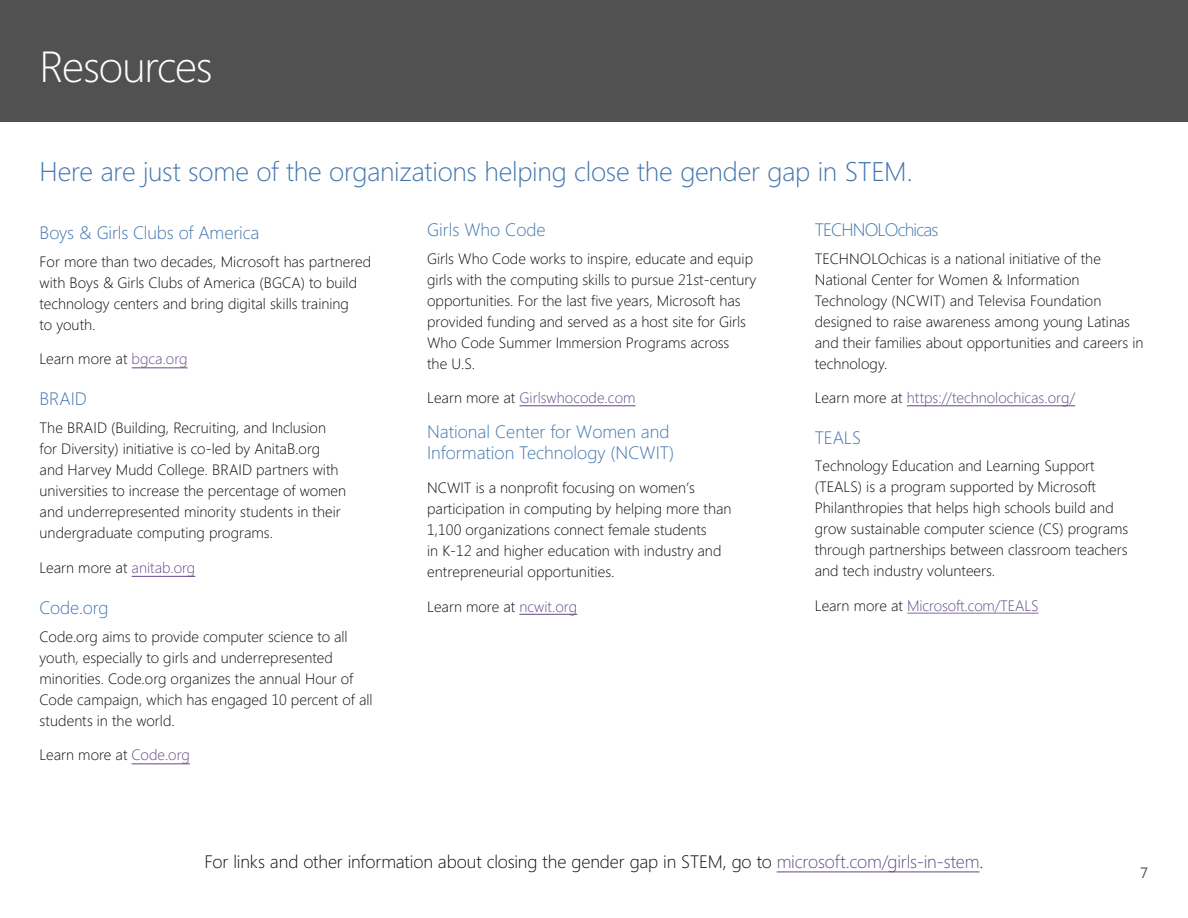
<style>
.page{position:relative;width:1188px;height:918px;background:#fff}
.page>*{position:absolute;margin:0;border:0;box-sizing:border-box;transform-origin:0 0}
.t1{font:300 43.5px "Segoe";letter-spacing:-.025em;color:#fff}
.t2{font:300 27px "Segoe";letter-spacing:-.01em;color:#4175ae}
.t3{font:300 18px/21px "Segoe";color:#4175ae}
.t4{font:300 18px "Segoe";letter-spacing:-.01em;color:#080d0c}
.t5{font:300 18px "Segoe";letter-spacing:-.05em;color:#4175ae}
.t6{font:300 15px/21px "Segoe";color:#080d0c}
.t7{font:300 15px "Segoe";color:#624785}
.t8{font:300 15px "Segoe UI";letter-spacing:-.005em;color:#624785}
.t9{font:15px "Segoe";color:#515151}
.s1{color:#624785}
.s2{color:#080d0c}
.s3{font-family:"Segoe UI"}
.s4{font-family:"Segoe";color:#080d0c}
.s5{color:#231f20}
</style>
<div class="page">
<div style="left:0;top:0;width:1188px;height:121px;background:#515151"></div>
<hr style="left:132px;top:367px;width:56px;height:1px;background:#624785">
<hr style="left:132px;top:576px;width:63px;height:1px;background:#624785">
<hr style="left:132px;top:763px;width:58px;height:1px;background:#624785">
<hr style="left:777px;top:872px;width:203px;height:1px;background:#624785">
<hr style="left:519px;top:614px;width:58px;height:1px;background:#624785">
<hr style="left:519px;top:405px;width:116px;height:1px;background:#624785">
<hr style="left:907px;top:405px;width:168px;height:1px;background:#624785">
<hr style="left:907px;top:613px;width:132px;height:1px;background:#624785">
<h1 class="t1" style="left:40px;top:36px;width:175px">Resources</h1>
<h2 class="t2" style="left:40px;top:153px;width:875px">Here are just some of the organizations helping close the gender gap in STEM.</h2>
<p class="t3" style="left:40px;top:222px;width:221px">Boys &amp; Girls Clubs of America</p>
<p class="t6" style="left:40px;top:250px;width:333px">For more than two decades, Microsoft has partnered with Boys &amp; Girls Clubs of America (BGCA) to build technology centers and bring digital skills training<br>to youth.</p>
<p class="t6" style="left:40px;top:348px;width:150px">Learn more at <span class="s1">bgca.org</span></p>
<p class="t3" style="left:40px;top:388px;width:49px">BRAID</p>
<p class="t6" style="left:40px;top:417px;width:308px">The BRAID (Building, Recruiting, and Inclusion for Diversity) initiative is co-led by AnitaB.org and Harvey Mudd College. BRAID partners with universities to increase the percentage of women and underrepresented minority students in their undergraduate computing programs.</p>
<p class="t6" style="left:40px;top:556px;width:157px">Learn more at <span class="s1">anitab.org</span></p>
<p class="t3" style="left:40px;top:597px;width:70px">Code.org</p>
<p class="t6" style="left:40px;top:625px;width:334px">Code.org aims to provide computer science to all youth, especially to girls and underrepresented minorities. Code.org organizes the annual Hour of Code campaign, which has engaged 10 percent of all students in the world.</p>
<p class="t6" style="left:40px;top:744px;width:152px">Learn more at <span class="s1">Code.org</span></p>
<h3 class="t3" style="left:427px;top:219px;width:120px">Girls Who Code</h3>
<p class="t6" style="left:427px;top:247px;width:331px">Girls Who Code works to inspire, educate and equip girls with the computing skills to pursue 21st-century opportunities. For the last five years, Microsoft has provided funding and served as a host site for Girls Who Code Summer Immersion Programs across<br>the U.S.</p>
<p class="t7" style="left:427px;top:388px;width:210px"><span class="s2">Learn more at</span> Girlswhocode.com</p>
<h3 class="t3" style="left:427px;top:420px;width:248px">National Center for Women and<br>Information Technology (NCWIT)</h3>
<p class="t6" style="left:427px;top:477px;width:306px">NCWIT is a nonprofit focusing on women’s participation in computing by helping more than 1,100 organizations connect female students<br>in K-12 and higher education with industry and entrepreneurial opportunities.</p>
<p class="t6" style="left:427px;top:595px;width:152px">Learn more at <span class="s1">ncwit.org</span></p>
<h3 class="t5" style="left:815px;top:217px;width:125px">TECHNOLOchicas</h3>
<p class="t6" style="left:815px;top:247px;width:330px">TECHNOLOchicas is a national initiative of the National Center for Women &amp; Information Technology (NCWIT) and Televisa Foundation designed to raise awareness among young Latinas and their families about opportunities and careers in technology.</p>
<p class="t7" style="left:815px;top:388px;width:262px"><span class="s2">Learn more at</span> https://technolochicas.org/</p>
<h3 class="t3" style="left:815px;top:427px;width:48px">TEALS</h3>
<p class="t6" style="left:815px;top:455px;width:315px">Technology Education and <span class="s3">Learning Support </span>(TEALS) is a program supported by Microsoft Philanthropies that helps high schools build and grow sustainable computer science (CS) programs through partnerships between classroom teachers and tech industry volunteers.</p>
<p class="t8" style="left:815px;top:591px;width:225px"><span class="s4">Learn more at</span> Microsoft.com/TEALS</p>
<p class="t4" style="left:204px;top:849px;width:781px">For links and other information about closing the gender gap in STEM, go to <span class="s1">microsoft.com/girls-in-stem</span><span class="s5">.</span></p>
<p class="t9" style="left:1140px;top:863px;width:10px">7</p>
</div>
